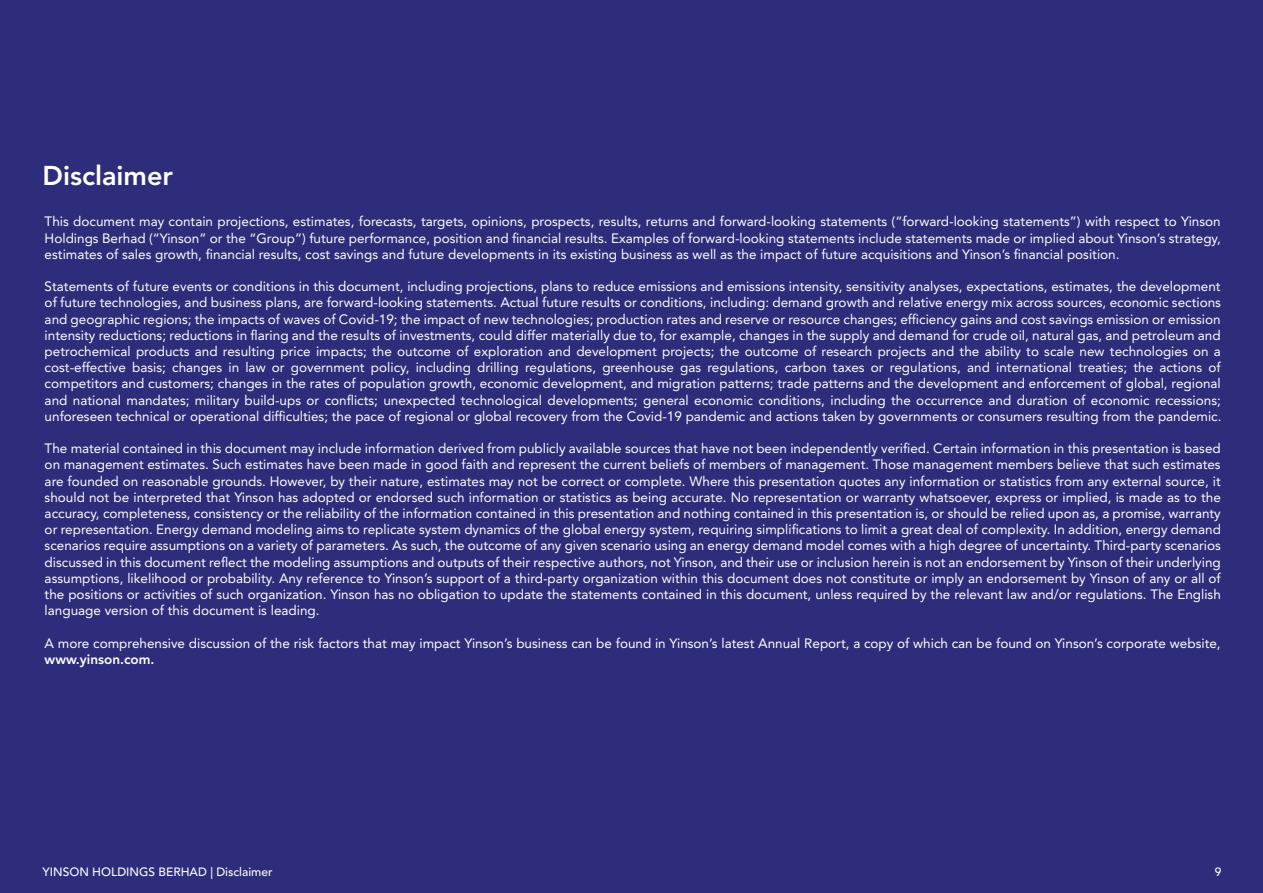
<style>
.page{position:relative;width:1263px;height:893px;background:#2e2d7c}
.page>*{position:absolute;margin:0;border:0;box-sizing:border-box;transform-origin:0 0}
.t1{font:800 27px "Avenir LT Std";color:#fff}
.t2{font:13.5px/16.2px "Avenir LT Std";color:#fff;text-align:justify}
.t3{font:800 13.5px "Avenir LT Std";color:#fff}
.t4{font:500 12px "Avenir LT Std";color:#fcfefe}
.t5{font:500 12px "Avenir LT Std";color:#fff}
</style>
<div class="page">
<h1 class="t1" style="left:43px;top:165px;width:132px">Disclaimer</h1>
<p class="t2" style="left:45px;top:215px;width:1178px">This document may contain projections, estimates, forecasts, targets, opinions, prospects, results, returns and forward-looking statements (“forward-looking statements”) with respect to Yinson Holdings Berhad (“Yinson” or the “Group”) future performance, position and financial results. Examples of forward-looking statements include statements made or implied about Yinson’s strategy, estimates of sales growth, financial results, cost savings and future developments in its existing business as well as the impact of future acquisitions and Yinson’s financial position.</p>
<p class="t2" style="left:45px;top:280px;width:1178px">Statements of future events or conditions in this document, including projections, plans to reduce emissions and emissions intensity, sensitivity analyses, expectations, estimates, the development of future technologies, and business plans, are forward-looking statements. Actual future results or conditions, including: demand growth and relative energy mix across sources, economic sections and geographic regions; the impacts of waves of Covid-19; the impact of new technologies; production rates and reserve or resource changes; efficiency gains and cost savings emission or emission intensity reductions; reductions in flaring and the results of investments, could differ materially due to, for example, changes in the supply and demand for crude oil, natural gas, and petroleum and petrochemical products and resulting price impacts; the outcome of exploration and development projects; the outcome of research projects and the ability to scale new technologies on a cost-effective basis; changes in law or government policy, including drilling regulations, greenhouse gas regulations, carbon taxes or regulations, and international treaties; the actions of competitors and customers; changes in the rates of population growth, economic development, and migration patterns; trade patterns and the development and enforcement of global, regional and national mandates; military build-ups or conflicts; unexpected technological developments; general economic conditions, including the occurrence and duration of economic recessions; unforeseen technical or operational difficulties; the pace of regional or global recovery from the Covid-19 pandemic and actions taken by governments or consumers resulting from the pandemic.</p>
<p class="t2" style="left:45px;top:442px;width:1178px">The material contained in this document may include information derived from publicly available sources that have not been independently verified. Certain information in this presentation is based on management estimates. Such estimates have been made in good faith and represent the current beliefs of members of management. Those management members believe that such estimates are founded on reasonable grounds. However, by their nature, estimates may not be correct or complete. Where this presentation quotes any information or statistics from any external source, it should not be interpreted that Yinson has adopted or endorsed such information or statistics as being accurate. No representation or warranty whatsoever, express or implied, is made as to the accuracy, completeness, consistency or the reliability of the information contained in this presentation and nothing contained in this presentation is, or should be relied upon as, a promise, warranty or representation. Energy demand modeling aims to replicate system dynamics of the global energy system, requiring simplifications to limit a great deal of complexity. In addition, energy demand scenarios require assumptions on a variety of parameters. As such, the outcome of any given scenario using an energy demand model comes with a high degree of uncertainty. Third-party scenarios discussed in this document reflect the modeling assumptions and outputs of their respective authors, not Yinson, and their use or inclusion herein is not an endorsement by Yinson of their underlying assumptions, likelihood or probability. Any reference to Yinson’s support of a third-party organization within this document does not constitute or imply an endorsement by Yinson of any or all of the positions or activities of such organization. Yinson has no obligation to update the statements contained in this document, unless required by the relevant law and/or regulations. The English language version of this document is leading.</p>
<p class="t2" style="left:45px;top:636px;width:1177px">A more comprehensive discussion of the risk factors that may impact Yinson’s business can be found in Yinson’s latest Annual Report, a copy of which can be found on Yinson’s corporate website,</p>
<p class="t3" style="left:45px;top:654px;width:111px">www.yinson.com.</p>
<p class="t4" style="left:43px;top:867px;width:232px">YINSON HOLDINGS BERHAD | Disclaimer</p>
<p class="t5" style="left:1215px;top:867px;width:8px">9</p>
</div>
